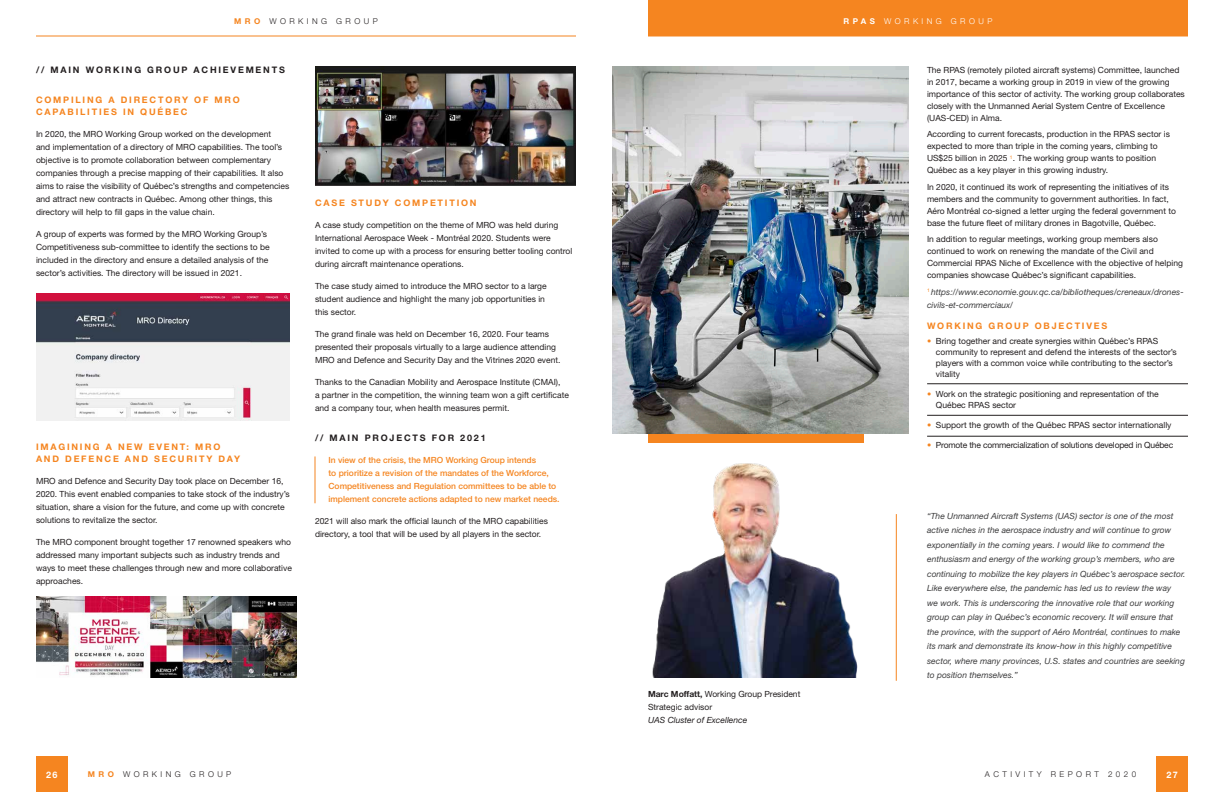
<style>
.page{position:relative;width:1224px;height:792px;background:#fff}
.page>*{position:absolute;margin:0;border:0;box-sizing:border-box;transform-origin:0 0}
.SOUS_TITRE{font:700 9px/12px "Helvetica Neue";letter-spacing:.2em;color:#f58520}
.SOUS_TITRE_H1{font:700 9px "Helvetica Neue";letter-spacing:.2em;color:#231f20}
.TEXTE_COURANT_8_5{font:700 9px "Helvetica Neue";letter-spacing:.2em;color:#f58520}
.t1{font:700 9px "Helvetica Neue";color:#fff}
.TEXTE_COURANT_8_5-2{font:8.5px/13px "Helvetica Neue";color:#231f20}
.TEXTE_CITATION{font:italic 8.5px/14.5px "Helvetica Neue";color:#3e3e3f}
.Highlight_de_texte{font:500 8.5px/13px "Helvetica Neue";color:#f58520}
.TEXTE_COURANT_8_5-3{font:italic 8.5px/13px "Helvetica Neue";color:#3e3e3f}
.TEXTE_COURANT_8_5-4{font:8.5px "Helvetica Neue";letter-spacing:-.02em;color:#231f20}
.BAS_DE_PAGE{font:300 8px "Helvetica Neue";letter-spacing:.43em;color:#231f20}
.BAS_DE_PAGE-2{font:300 8px "Helvetica Neue";letter-spacing:.43em;color:#fff}
.s1{font-weight:700;color:#f58520}
.s2{font-weight:700}
.s3{font-style:italic}
.s4{color:#f58520}
</style>
<div class="page">
<div style="left:1156px;top:756px;width:32px;height:36px;background:#f58520"></div>
<div style="left:36px;top:756px;width:32px;height:36px;background:#f58520"></div>
<div style="left:648px;top:0;width:540px;height:36px;background:#f58520"></div>
<img style="left:36px;top:294px;width:253px;height:127px">
<img style="left:315px;top:66px;width:261px;height:120px">
<hr style="left:648px;top:36px;width:540px;height:1px;background:#f58520">
<img style="left:652px;top:463px;width:206px;height:215px">
<hr style="left:896px;top:514px;width:1px;height:167px;background:#f58520">
<hr style="left:315px;top:456px;width:1px;height:47px;background:#f58520">
<div style="left:648px;top:433px;width:216px;height:10px;background:#f58520"></div>
<hr style="left:927px;top:384px;width:261px;height:1px;background:#231f20">
<hr style="left:927px;top:415px;width:261px;height:1px;background:#231f20">
<hr style="left:927px;top:436px;width:261px;height:1px;background:#231f20">
<img style="left:612px;top:66px;width:297px;height:367px">
<hr style="left:36px;top:36px;width:540px;height:1px;background:#f58520">
<img style="left:36px;top:596px;width:261px;height:82px">
<p class="BAS_DE_PAGE" style="left:234px;top:16px;width:145px"><span class="s1">MRO</span> WORKING GROUP</p>
<p class="BAS_DE_PAGE-2" style="left:844px;top:16px;width:150px"><span class="s2">RPAS</span> WORKING GROUP</p>
<p class="SOUS_TITRE_H1" style="left:36px;top:65px;width:250px">// MAIN WORKING GROUP ACHIEVEMENTS</p>
<p class="SOUS_TITRE" style="left:36px;top:94px;width:205px">COMPILING A DIRECTORY OF MRO<br>CAPABILITIES IN QUÉBEC</p>
<p class="TEXTE_COURANT_8_5-2" style="left:36px;top:128px;width:255px">In 2020, the MRO Working Group worked on the development<br>and implementation of a directory of MRO capabilities. The tool’s objective is to promote collaboration between complementary companies through a precise mapping of their capabilities. It also aims to raise the visibility of Québec’s strengths and competencies and attract new contracts in Québec. Among other things, this directory will help to fill gaps in the value chain.</p>
<p class="TEXTE_COURANT_8_5-2" style="left:36px;top:228px;width:235px">A group of experts was formed by the MRO Working Group’s Competitiveness sub-committee to identify the sections to be included in the directory and ensure a detailed analysis of the sector’s activities. The directory will be issued in 2021.</p>
<p class="SOUS_TITRE" style="left:36px;top:441px;width:206px">IMAGINING A NEW EVENT: MRO<br>AND DEFENCE AND SECURITY DAY</p>
<p class="TEXTE_COURANT_8_5-2" style="left:36px;top:475px;width:255px">MRO and Defence and Security Day took place on December 16, 2020. This event enabled companies to take stock of the industry’s situation, share a vision for the future, and come up with concrete solutions to revitalize the sector.</p>
<p class="TEXTE_COURANT_8_5-2" style="left:36px;top:536px;width:257px">The MRO component brought together 17 renowned speakers who addressed many important subjects such as industry trends and ways to meet these challenges through new and more collaborative approaches.</p>
<p class="SOUS_TITRE" style="left:315px;top:197px;width:163px">CASE STUDY COMPETITION</p>
<p class="TEXTE_COURANT_8_5-2" style="left:315px;top:219px;width:259px">A case study competition on the theme of MRO was held during International Aerospace Week - Montréal 2020. Students were invited to come up with a process for ensuring better tooling control during aircraft maintenance operations.</p>
<p class="TEXTE_COURANT_8_5-2" style="left:315px;top:280px;width:233px">The case study aimed to introduce the MRO sector to a large student audience and highlight the many job opportunities in this sector.</p>
<p class="TEXTE_COURANT_8_5-2" style="left:315px;top:328px;width:247px">The grand finale was held on December 16, 2020. Four teams presented their proposals virtually to a large audience attending<br>MRO and Defence and Security Day and the Vitrines 2020 event.</p>
<p class="TEXTE_COURANT_8_5-2" style="left:315px;top:376px;width:255px">Thanks to the Canadian Mobility and Aerospace Institute (CMAI),<br>a partner in the competition, the winning team won a gift certificate and a company tour, when health measures permit.</p>
<p class="SOUS_TITRE_H1" style="left:315px;top:433px;width:172px">// MAIN PROJECTS FOR 2021</p>
<p class="Highlight_de_texte" style="left:328px;top:454px;width:233px">In view of the crisis, the MRO Working Group intends<br>to prioritize a revision of the mandates of the Workforce, Competitiveness and Regulation committees to be able to implement concrete actions adapted to new market needs.</p>
<p class="TEXTE_COURANT_8_5-2" style="left:315px;top:515px;width:235px">2021 will also mark the official launch of the MRO capabilities directory, a tool that will be used by all players in the sector.</p>
<p class="TEXTE_COURANT_8_5-2" style="left:648px;top:688px;width:154px"><span class="s2">Marc Moffatt,</span> Working Group President<br>Strategic advisor<br><span class="s3">UAS Cluster of Excellence</span></p>
<p class="TEXTE_COURANT_8_5-2" style="left:927px;top:64px;width:259px;line-height:12px">The RPAS (remotely piloted aircraft systems) Committee, launched in 2017, became a working group in 2019 in view of the growing importance of this sector of activity. The working group collaborates closely with the Unmanned Aerial System Centre of Excellence (UAS-CED) in Alma.</p>
<p class="TEXTE_COURANT_8_5-2" style="left:927px;top:128px;width:244px;line-height:12px">According to current forecasts, production in the RPAS sector is expected to more than triple in the coming years, climbing to US$25 billion in 2025 <sup>1</sup>. The working group wants to position Québec as a key player in this growing industry.</p>
<p class="TEXTE_COURANT_8_5-2" style="left:927px;top:181px;width:250px;line-height:12px">In 2020, it continued its work of representing the initiatives of its members and the community to government authorities. In fact, Aéro Montréal co-signed a letter urging the federal government to base the future fleet of military drones in Bagotville, Québec.</p>
<p class="TEXTE_COURANT_8_5-2" style="left:927px;top:233px;width:257px;line-height:12px">In addition to regular meetings, working group members also continued to work on renewing the mandate of the Civil and Commercial RPAS Niche of Excellence with the objective of helping companies showcase Québec’s significant capabilities.</p>
<p class="TEXTE_COURANT_8_5-3" style="left:927px;top:285px;width:258px"><sup>1</sup> https://www.economie.gouv.qc.ca/bibliotheques/creneaux/drones&shy;civils-et-commerciaux/</p>
<p class="TEXTE_COURANT_8_5" style="left:927px;top:320px;width:182px">WORKING GROUP OBJECTIVES</p>
<p class="TEXTE_COURANT_8_5-2" style="left:936px;top:336px;width:242px;line-height:11px;text-indent:-9px"><span class="s4">•</span> Bring together and create synergies within Québec’s RPAS community to represent and defend the interests of the sector’s players with a common voice while contributing to the sector’s vitality</p>
<p class="TEXTE_COURANT_8_5-2" style="left:936px;top:389px;width:224px;line-height:11px;text-indent:-9px"><span class="s4">•</span> Work on the strategic positioning and representation of the<br>Québec RPAS sector</p>
<p class="TEXTE_COURANT_8_5-2" style="left:927px;top:419px;width:246px"><span class="s4">•</span> Support the growth of the Québec RPAS sector internationally</p>
<p class="TEXTE_COURANT_8_5-4" style="left:927px;top:440px;width:248px"><span class="s4">•</span> Promote the commercialization of solutions developed in Québec</p>
<p class="TEXTE_CITATION" style="left:927px;top:508px;width:260px">“The Unmanned Aircraft Systems (UAS) sector is one of the most active niches in the aerospace industry and will continue to grow exponentially in the coming years. I would like to commend the enthusiasm and energy of the working group’s members, who are continuing to mobilize the key players in Québec’s aerospace sector.<br>Like everywhere else, the pandemic has led us to review the way<br>we work. This is underscoring the innovative role that our working group can play in Québec’s economic recovery. It will ensure that the province, with the support of Aéro Montréal, continues to make its mark and demonstrate its know-how in this highly competitive sector, where many provinces, U.S. states and countries are seeking to position themselves.”</p>
<p class="t1" style="left:46px;top:769px;width:13px">26</p>
<p class="BAS_DE_PAGE" style="left:88px;top:769px;width:145px"><span class="s1">MRO</span> WORKING GROUP</p>
<p class="BAS_DE_PAGE" style="left:985px;top:769px;width:153px">ACTIVITY REPORT 2020</p>
<p class="t1" style="left:1166px;top:769px;width:13px">27</p>
</div>
